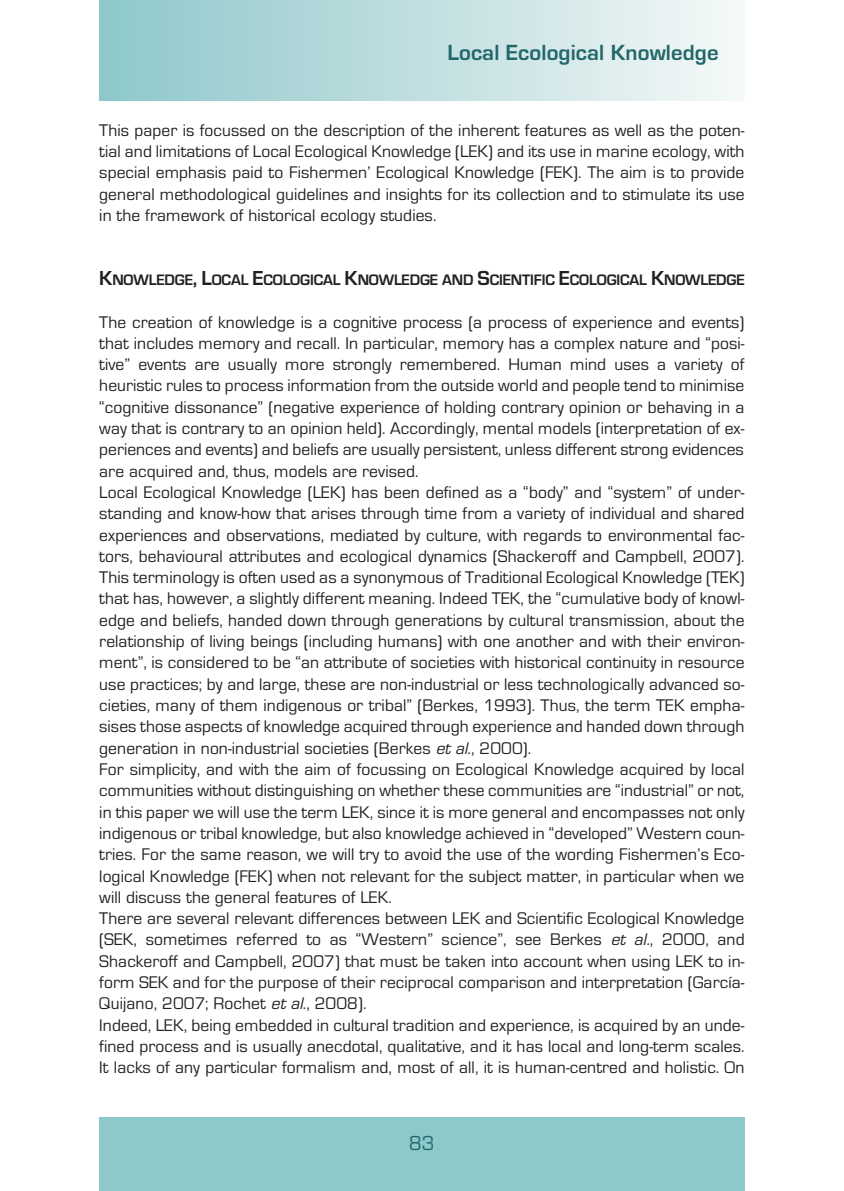
<style>
.page{position:relative;width:844px;height:1191px;background:#fff}
.page>*{position:absolute;margin:0;border:0;box-sizing:border-box;transform-origin:0 0}
.t1{font:700 22.75px "Eurostile";letter-spacing:.005em;color:#22676a}
.t2{font:21px "Eurostile";color:#22676a}
.t3{font:17.5px/21.3px "Eurostile";letter-spacing:.005em;color:#231f20;text-align:justify}
.t4{font:700 15.75px "Eurostile";letter-spacing:-.01em;color:#231f20}
.s1{font-size:21px}
.s2{font-style:italic}
</style>
<div class="page">
<div style="left:99px;top:0;width:645px;height:100px;background:linear-gradient(to right,#8dc7ca,#f5f8f7)"></div>
<div style="left:99px;top:1117px;width:645px;height:74px;background:#8dc8cb"></div>
<h1 class="t1" style="left:447px;top:45px;width:272px">Local Ecological Knowledge</h1>
<p class="t3" style="left:99px;top:121px;width:646px">This paper is focussed on the description of the inherent features as well as the poten&shy;tial and limitations of Local Ecological Knowledge (LEK) and its use in marine ecology, with special emphasis paid to Fishermen’ Ecological Knowledge (FEK). The aim is to provide general methodological guidelines and insights for its collection and to stimulate its use in the framework of historical ecology studies.</p>
<p class="t4" style="left:99px;top:274px;width:646px"><span class="s1">K</span>NOWLEDGE<span class="s1">, L</span>OCAL <span class="s1">E</span>COLOGICAL <span class="s1">K</span>NOWLEDGE AND <span class="s1">S</span>CIENTIFIC <span class="s1">E</span>COLOGICAL <span class="s1">K</span>NOWLEDGE</p>
<p class="t3" style="left:99px;top:313px;width:646px;text-align:left">The creation of knowledge is a cognitive process (a process of experience and events) that includes memory and recall. In particular, memory has a complex nature and “posi&shy;tive” events are usually more strongly remembered. Human mind uses a variety of heuristic rules to process information from the outside world and people tend to minimise “cognitive dissonance” (negative experience of holding contrary opinion or behaving in a way that is contrary to an opinion held). Accordingly, mental models (interpretation of ex&shy;periences and events) and beliefs are usually persistent, unless different strong evidences are acquired and, thus, models are revised.<br>Local Ecological Knowledge (LEK) has been defined as a “body” and “system” of under&shy;standing and know-how that arises through time from a variety of individual and shared experiences and observations, mediated by culture, with regards to environmental fac&shy;tors, behavioural attributes and ecological dynamics (Shackeroff and Campbell, 2007).<br>This terminology is often used as a synonymous of Traditional Ecological Knowledge (TEK) that has, however, a slightly different meaning. Indeed TEK, the “cumulative body of knowl&shy;edge and beliefs, handed down through generations by cultural transmission, about the relationship of living beings (including humans) with one another and with their environ&shy;ment”, is considered to be “an attribute of societies with historical continuity in resource use practices; by and large, these are non-industrial or less technologically advanced so&shy;cieties, many of them indigenous or tribal” (Berkes, 1993). Thus, the term TEK empha&shy;sises those aspects of knowledge acquired through experience and handed down through generation in non-industrial societies (Berkes <span class="s2">et al</span>., 2000).<br>For simplicity, and with the aim of focussing on Ecological Knowledge acquired by local communities without distinguishing on whether these communities are “industrial” or not, in this paper we will use the term LEK, since it is more general and encompasses not only indigenous or tribal knowledge, but also knowledge achieved in “developed” Western coun&shy;tries. For the same reason, we will try to avoid the use of the wording Fishermen’s Eco&shy;logical Knowledge (FEK) when not relevant for the subject matter, in particular when we will discuss the general features of LEK.<br>There are several relevant differences between LEK and Scientific Ecological Knowledge (SEK, sometimes referred to as “Western” science”, see Berkes <span class="s2">et al.</span>, 2000, and Shackeroff and Campbell, 2007) that must be taken into account when using LEK to in&shy;form SEK and for the purpose of their reciprocal comparison and interpretation (García-Quijano, 2007; Rochet <span class="s2">et al</span>., 2008).<br>Indeed, LEK, being embedded in cultural tradition and experience, is acquired by an unde&shy;fined process and is usually anecdotal, qualitative, and it has local and long-term scales.<br>It lacks of any particular formalism and, most of all, it is human-centred and holistic. On</p>
<p class="t2" style="left:409px;top:1136px;width:27px">83</p>
</div>
